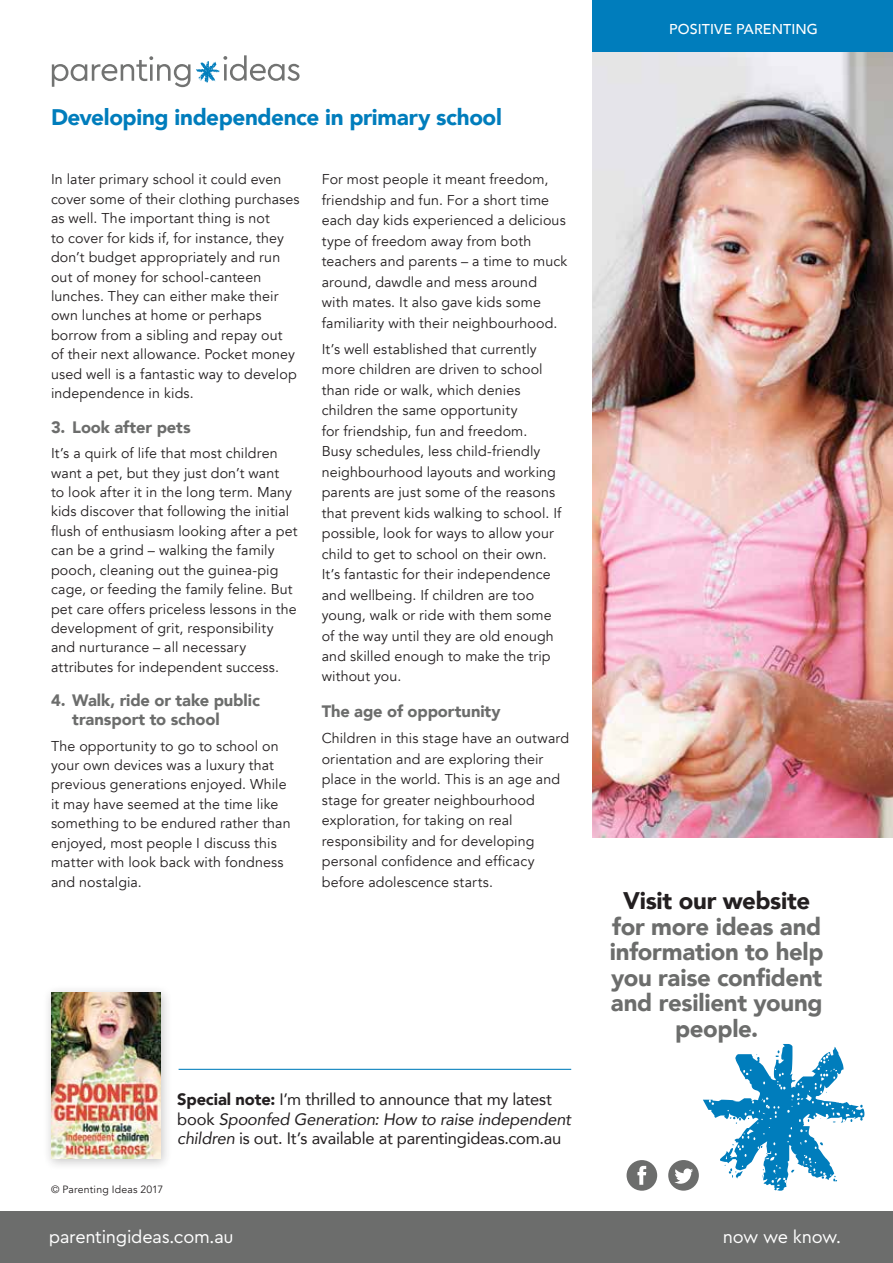
<style>
.page{position:relative;width:893px;height:1263px;background:#fff}
.page>*{position:absolute;margin:0;border:0;box-sizing:border-box;transform-origin:0 0}
.t1{font:900 24px/25.5px "Avenir";letter-spacing:-.01em;color:#6c6d6c;text-align:center}
.t2{font:900 24px "Avenir";letter-spacing:-.01em;color:#231f20}
.t3{font:900 22.5px "Avenir";letter-spacing:-.015em;color:#007dbc}
.t4{font:18px "Cera Basic";letter-spacing:-.015em;color:#fff}
.t5{font:16.5px/19.5px "Avenir";letter-spacing:-.015em;color:#231f20}
.t6{font:900 16.5px/18.8px "Avenir";letter-spacing:-.005em;color:#6c6d6c}
.t7{font:14.25px/20.4px "Avenir";letter-spacing:.01em;color:#231f20}
.t8{font:500 14.25px "Avenir";letter-spacing:.01em;color:#fff}
.t9{font:10.5px "Avenir";letter-spacing:.015em;color:#231f20}
.s1{font-weight:900}
.s2{font-style:italic}
</style>
<div class="page">
<img style="left:592px;top:51px;width:301px;height:787px">
<div style="left:592px;top:0;width:301px;height:51px;background:#007dbc"></div>
<div style="left:0;top:1212px;width:893px;height:51px;background:#6c6d6c"></div>
<svg style="left:52px;top:56px;width:138px;height:31px"></svg>
<svg style="left:196px;top:55px;width:104px;height:27px"></svg>
<hr style="left:179px;top:1069px;width:392px;height:1px;background:#007dbc">
<svg style="left:627px;top:1160px;width:30px;height:31px"></svg>
<svg style="left:668px;top:1044px;width:196px;height:147px"></svg>
<div style="left:43px;top:984px;width:130px;height:187px;background:#231f20;opacity:.25"></div>
<img style="left:51px;top:992px;width:110px;height:167px">
<h2 class="t3" style="left:51px;top:97px;width:452px">Developing independence in primary school</h2>
<p class="t7" style="left:51px;top:170px;width:250px;line-height:19.5px">In later primary school it could even cover some of their clothing purchases as well. The important thing is not<br>to cover for kids if, for instance, they don’t budget appropriately and run out of money for school-canteen lunches. They can either make their own lunches at home or perhaps borrow from a sibling and repay out<br>of their next allowance. Pocket money used well is a fantastic way to develop independence in kids.</p>
<p class="t6" style="left:51px;top:417px;width:141px">3. Look after pets</p>
<p class="t7" style="left:51px;top:444px;width:248px;line-height:19.5px">It’s a quirk of life that most children want a pet, but they just don’t want<br>to look after it in the long term. Many kids discover that following the initial flush of enthusiasm looking after a pet can be a grind – walking the family pooch, cleaning out the guinea-pig cage, or feeding the family feline. But pet care offers priceless lessons in the development of grit, responsibility and nurturance – all necessary attributes for independent success.</p>
<p class="t6" style="left:72px;top:691px;width:189px;text-indent:-21px">4. Walk, ride or take public transport to school</p>
<p class="t7" style="left:51px;top:736px;width:241px;line-height:19.5px">The opportunity to go to school on your own devices was a luxury that previous generations enjoyed. While it may have seemed at the time like something to be endured rather than enjoyed, most people I discuss this matter with look back with fondness and nostalgia.</p>
<p class="t7" style="left:322px;top:169px;width:247px">For most people it meant freedom, friendship and fun. For a short time each day kids experienced a delicious type of freedom away from both teachers and parents – a time to muck around, dawdle and mess around with mates. It also gave kids some familiarity with their neighbourhood.</p>
<p class="t7" style="left:322px;top:339px;width:241px">It’s well established that currently more children are driven to school than ride or walk, which denies children the same opportunity<br>for friendship, fun and freedom.<br>Busy schedules, less child-friendly neighbourhood layouts and working parents are just some of the reasons that prevent kids walking to school. If possible, look for ways to allow your child to get to school on their own.<br>It’s fantastic for their independence and wellbeing. If children are too young, walk or ride with them some of the way until they are old enough and skilled enough to make the trip without you.</p>
<p class="t6" style="left:322px;top:701px;width:180px">The age of opportunity</p>
<p class="t7" style="left:322px;top:728px;width:249px">Children in this stage have an outward orientation and are exploring their place in the world. This is an age and stage for greater neighbourhood exploration, for taking on real responsibility and for developing personal confidence and efficacy before adolescence starts.</p>
<p class="t9" style="left:51px;top:1183px;width:114px">© Parenting Ideas 2017</p>
<p class="t5" style="left:177px;top:1089px;width:395px"><span class="s1">Special note:</span> I’m thrilled to announce that my latest book <span class="s2">Spoonfed Generation: How to raise independent children</span> is out. It’s available at parentingideas.com.au</p>
<p class="t8" style="left:669px;top:17px;width:150px">POSITIVE PARENTING</p>
<h1 class="t2" style="left:623px;top:880px;width:189px">Visit our website</h1>
<h1 class="t1" style="left:610px;top:913px;width:215px">for more ideas and information to help you raise confident and resilient young people.</h1>
<p class="t4" style="left:49px;top:1226px;width:186px">parentingideas.com.au</p>
<p class="t4" style="left:723px;top:1226px;width:120px">now we know.</p>
</div>
